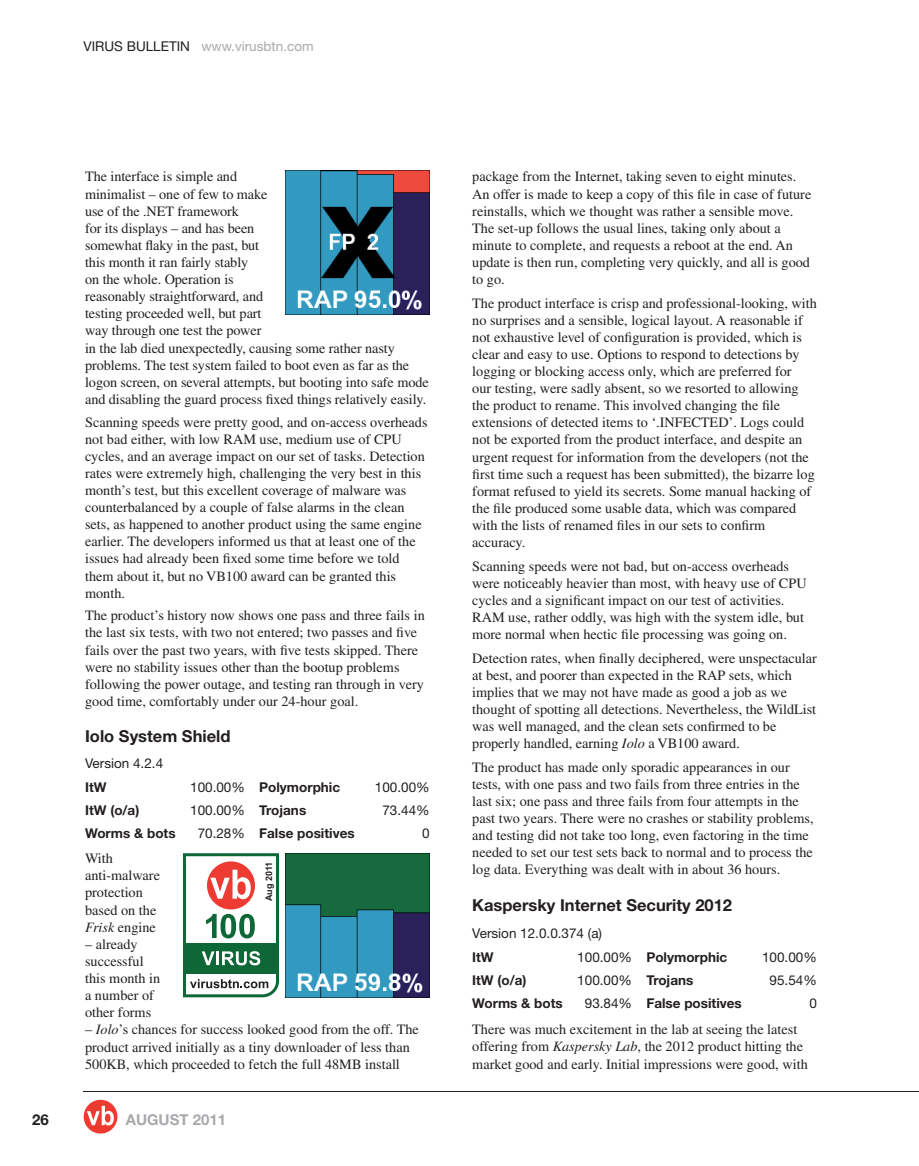
<style>
.page{position:relative;width:919px;height:1166px;background:#fff}
.page>*{position:absolute;margin:0;border:0;box-sizing:border-box;transform-origin:0 0}
.t1{font:700 16.5px "Helvetica Neue";color:#231f20}
.t2{font:700 15px "Helvetica Neue";color:#a8a9ad}
.t3{font:700 15px "Helvetica Neue";color:#231f20}
.t4{font:14.25px/17.1px "Times";color:#231f20}
.t5{font:700 13.5px "Helvetica Neue";color:#231f20}
.t6{font:13.5px "Helvetica Neue";color:#231f20}
.t7{font:13.5px "Helvetica Neue";color:#a8a9ad}
.t8{font:700 9px "Arial";color:#231f20}
.s1{color:#231f20}
.s2{font-weight:400}
.s3{font-weight:700}
.s4{font-style:italic}
</style>
<div class="page">
<hr style="left:84px;top:1091px;width:834px;height:1px;background:#231f20">
<div style="left:84px;top:1099px;width:33px;height:34px;background:#ee3b32;border-radius:50%"></div>
<svg style="left:87px;top:1105px;width:27px;height:20px"></svg>
<img style="left:285px;top:170px;width:144px;height:144px">
<svg style="left:183px;top:853px;width:96px;height:144px"></svg>
<img style="left:285px;top:853px;width:144px;height:144px">
<p class="t7" style="left:83px;top:41px;width:231px"><span class="s1">VIRUS BULLETIN</span> www.virusbtn.com</p>
<p class="t4" style="left:85px;top:169px;width:345px">The interface is simple and<br>minimalist – one of few to make<br>use of the .NET framework<br>for its displays – and has been<br>somewhat flaky in the past, but<br>this month it ran fairly stably<br>on the whole. Operation is<br>reasonably straightforward, and<br>testing proceeded well, but part<br>way through one test the power<br>in the lab died unexpectedly, causing some rather nasty problems. The test system failed to boot even as far as the logon screen, on several attempts, but booting into safe mode and disabling the guard process fixed things relatively easily.</p>
<p class="t4" style="left:85px;top:414px;width:344px">Scanning speeds were pretty good, and on-access overheads not bad either, with low RAM use, medium use of CPU cycles, and an average impact on our set of tasks. Detection rates were extremely high, challenging the very best in this month’s test, but this excellent coverage of malware was counterbalanced by a couple of false alarms in the clean sets, as happened to another product using the same engine earlier. The developers informed us that at least one of the issues had already been fixed some time before we told them about it, but no VB100 award can be granted this month.</p>
<p class="t4" style="left:85px;top:608px;width:341px">The product’s history now shows one pass and three fails in the last six tests, with two not entered; two passes and five fails over the past two years, with five tests skipped. There were no stability issues other than the bootup problems following the power outage, and testing ran through in very good time, comfortably under our 24-hour goal.</p>
<p class="t1" style="left:85px;top:730px;width:147px">Iolo System Shield</p>
<p class="t6" style="left:85px;top:758px;width:80px">Version 4.2.4</p>
<p class="t5" style="left:85px;top:781px;width:23px">ItW</p>
<p class="t5" style="left:190px;top:781px;width:151px"><span class="s2">100.00%</span> Polymorphic</p>
<p class="t6" style="left:375px;top:781px;width:56px">100.00%</p>
<p class="t5" style="left:85px;top:804px;width:56px">ItW (o/a)</p>
<p class="t6" style="left:190px;top:804px;width:118px">100.00% <span class="s3">Trojans</span></p>
<p class="t6" style="left:382px;top:804px;width:49px">73.44%</p>
<p class="t5" style="left:85px;top:828px;width:92px">Worms &amp; bots</p>
<p class="t5" style="left:198px;top:828px;width:158px"><span class="s2">70.28%</span> False positives</p>
<p class="t6" style="left:422px;top:828px;width:9px">0</p>
<p class="t4" style="left:85px;top:851px;width:76px">With anti-malware protection based on the<br><span class="s4">Frisk</span> engine</p>
<p class="t4" style="left:85px;top:936px;width:77px">– already successful this month in a number of other forms</p>
<p class="t4" style="left:85px;top:1022px;width:335px">– <span class="s4">Iolo</span>’s chances for success looked good from the off. The product arrived initially as a tiny downloader of less than<br>500KB, which proceeded to fetch the full 48MB install</p>
<p class="t8" style="left:264px;top:900px;width:41px;rotate:-90deg">Aug 2011</p>
<p class="t3" style="left:32px;top:1113px;width:18px">26</p>
<p class="t2" style="left:126px;top:1113px;width:102px">AUGUST 2011</p>
<p class="t4" style="left:472px;top:169px;width:340px">package from the Internet, taking seven to eight minutes.<br>An offer is made to keep a copy of this file in case of future reinstalls, which we thought was rather a sensible move.<br>The set-up follows the usual lines, taking only about a minute to complete, and requests a reboot at the end. An update is then run, completing very quickly, and all is good to go.</p>
<p class="t4" style="left:472px;top:295px;width:346px">The product interface is crisp and professional-looking, with no surprises and a sensible, logical layout. A reasonable if not exhaustive level of configuration is provided, which is clear and easy to use. Options to respond to detections by logging or blocking access only, which are preferred for<br>our testing, were sadly absent, so we resorted to allowing the product to rename. This involved changing the file extensions of detected items to ‘.INFECTED’. Logs could not be exported from the product interface, and despite an urgent request for information from the developers (not the first time such a request has been submitted), the bizarre log format refused to yield its secrets. Some manual hacking of the file produced some usable data, which was compared with the lists of renamed files in our sets to confirm accuracy.</p>
<p class="t4" style="left:472px;top:558px;width:336px">Scanning speeds were not bad, but on-access overheads were noticeably heavier than most, with heavy use of CPU cycles and a significant impact on our test of activities.<br>RAM use, rather oddly, was high with the system idle, but more normal when hectic file processing was going on.</p>
<p class="t4" style="left:472px;top:650px;width:346px">Detection rates, when finally deciphered, were unspectacular at best, and poorer than expected in the RAP sets, which implies that we may not have made as good a job as we thought of spotting all detections. Nevertheless, the WildList was well managed, and the clean sets confirmed to be properly handled, earning <span class="s4">Iolo</span> a VB100 award.</p>
<p class="t4" style="left:472px;top:759px;width:343px">The product has made only sporadic appearances in our tests, with one pass and two fails from three entries in the last six; one pass and three fails from four attempts in the past two years. There were no crashes or stability problems, and testing did not take too long, even factoring in the time needed to set our test sets back to normal and to process the log data. Everything was dealt with in about 36 hours.</p>
<p class="t1" style="left:472px;top:898px;width:261px">Kaspersky Internet Security 2012</p>
<p class="t6" style="left:472px;top:928px;width:131px">Version 12.0.0.374 (a)</p>
<p class="t5" style="left:472px;top:951px;width:23px">ItW</p>
<p class="t5" style="left:577px;top:951px;width:151px"><span class="s2">100.00%</span> Polymorphic</p>
<p class="t6" style="left:762px;top:951px;width:56px">100.00%</p>
<p class="t5" style="left:472px;top:974px;width:56px">ItW (o/a)</p>
<p class="t6" style="left:577px;top:974px;width:118px">100.00% <span class="s3">Trojans</span></p>
<p class="t6" style="left:769px;top:974px;width:49px">95.54%</p>
<p class="t5" style="left:472px;top:998px;width:92px">Worms &amp; bots</p>
<p class="t5" style="left:584px;top:998px;width:158px"><span class="s2">93.84%</span> False positives</p>
<p class="t6" style="left:809px;top:998px;width:9px">0</p>
<p class="t4" style="left:472px;top:1021px;width:337px">There was much excitement in the lab at seeing the latest offering from <span class="s4">Kaspersky Lab</span>, the 2012 product hitting the market good and early. Initial impressions were good, with</p>
</div>
